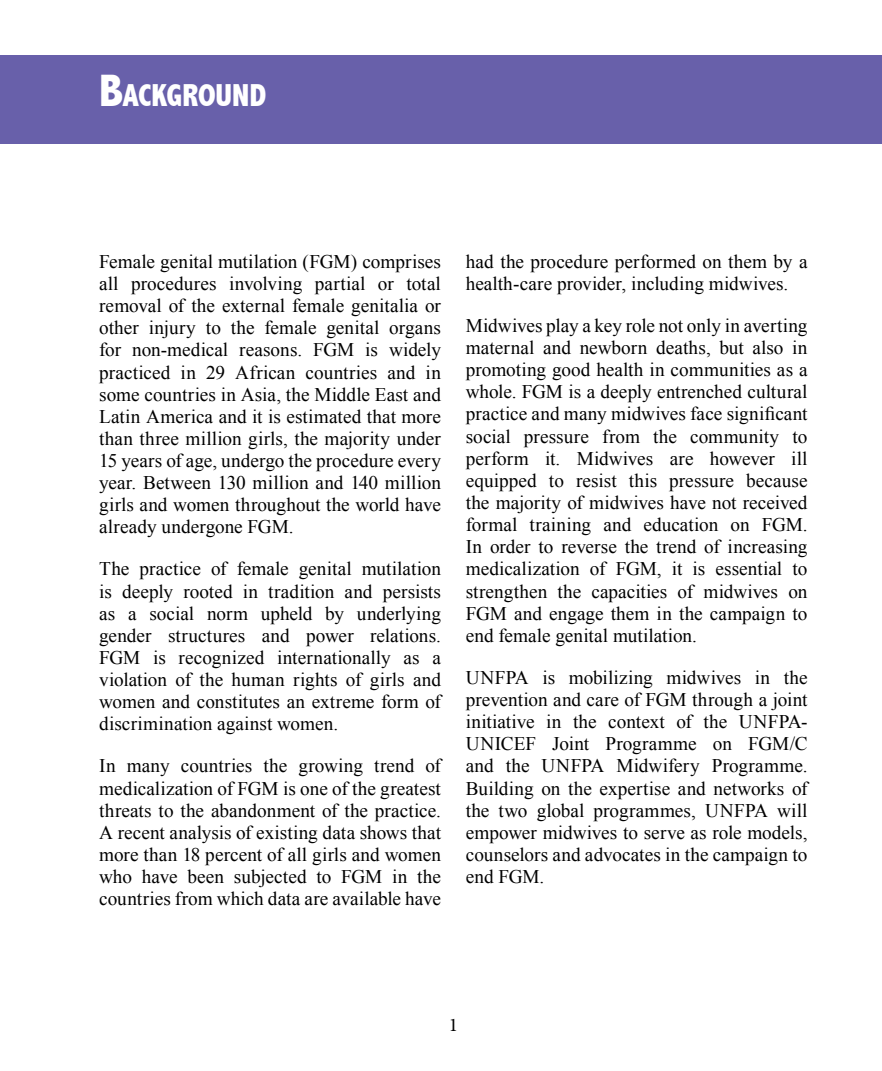
<style>
.page{position:relative;width:882px;height:1071px;background:#fff}
.page>*{position:absolute;margin:0;border:0;box-sizing:border-box;transform-origin:0 0}
.t1{font:800 condensed 31.85px "Abadi";letter-spacing:-.005em;color:#fff}
.t2{font:19.25px/22.1px "Times New Roman";color:#000;text-align:justify}
.t3{font:19.25px "Minion Pro";color:#000}
.s1{font-size:45.5px}
</style>
<div class="page">
<div style="left:0;top:55px;width:882px;height:89px;background:#6860aa"></div>
<h1 class="t1" style="left:99px;top:77px;width:169px"><span class="s1">B</span>ACKGROUND</h1>
<p class="t2" style="left:99px;top:250px;width:343px">Female genital mutilation (FGM) comprises all procedures involving partial or total removal of the external female genitalia or other injury to the female genital organs for non-medical reasons. FGM is widely practiced in 29 African countries and in some countries in Asia, the Middle East and Latin America and it is estimated that more than three million girls, the majority under 15 years of age, undergo the procedure every year. Between 130 million and 140 million girls and women throughout the world have already undergone FGM.</p>
<p class="t2" style="left:99px;top:558px;width:343px">The practice of female genital mutilation is deeply rooted in tradition and persists as a social norm upheld by underlying gender structures and power relations.<br>FGM is recognized internationally as a violation of the human rights of girls and women and constitutes an extreme form of discrimination against women.</p>
<p class="t2" style="left:99px;top:755px;width:343px">In many countries the growing trend of medicalization of FGM is one of the greatest threats to the abandonment of the practice.<br>A recent analysis of existing data shows that more than 18 percent of all girls and women who have been subjected to FGM in the countries from which data are available have</p>
<p class="t2" style="left:466px;top:250px;width:343px">had the procedure performed on them by a health-care provider, including midwives.</p>
<p class="t2" style="left:466px;top:314px;width:343px">Midwives play a key role not only in averting maternal and newborn deaths, but also in promoting good health in communities as a whole. FGM is a deeply entrenched cultural practice and many midwives face significant social pressure from the community to perform it. Midwives are however ill equipped to resist this pressure because the majority of midwives have not received formal training and education on FGM.<br>In order to reverse the trend of increasing medicalization of FGM, it is essential to strengthen the capacities of midwives on FGM and engage them in the campaign to end female genital mutilation.</p>
<p class="t2" style="left:466px;top:666px;width:343px">UNFPA is mobilizing midwives in the prevention and care of FGM through a joint initiative in the context of the UNFPA-UNICEF Joint Programme on FGM/C and the UNFPA Midwifery Programme.<br>Building on the expertise and networks of the two global programmes, UNFPA will empower midwives to serve as role models, counselors and advocates in the campaign to end FGM.</p>
<p class="t3" style="left:449px;top:1012px;width:11px">1</p>
</div>
